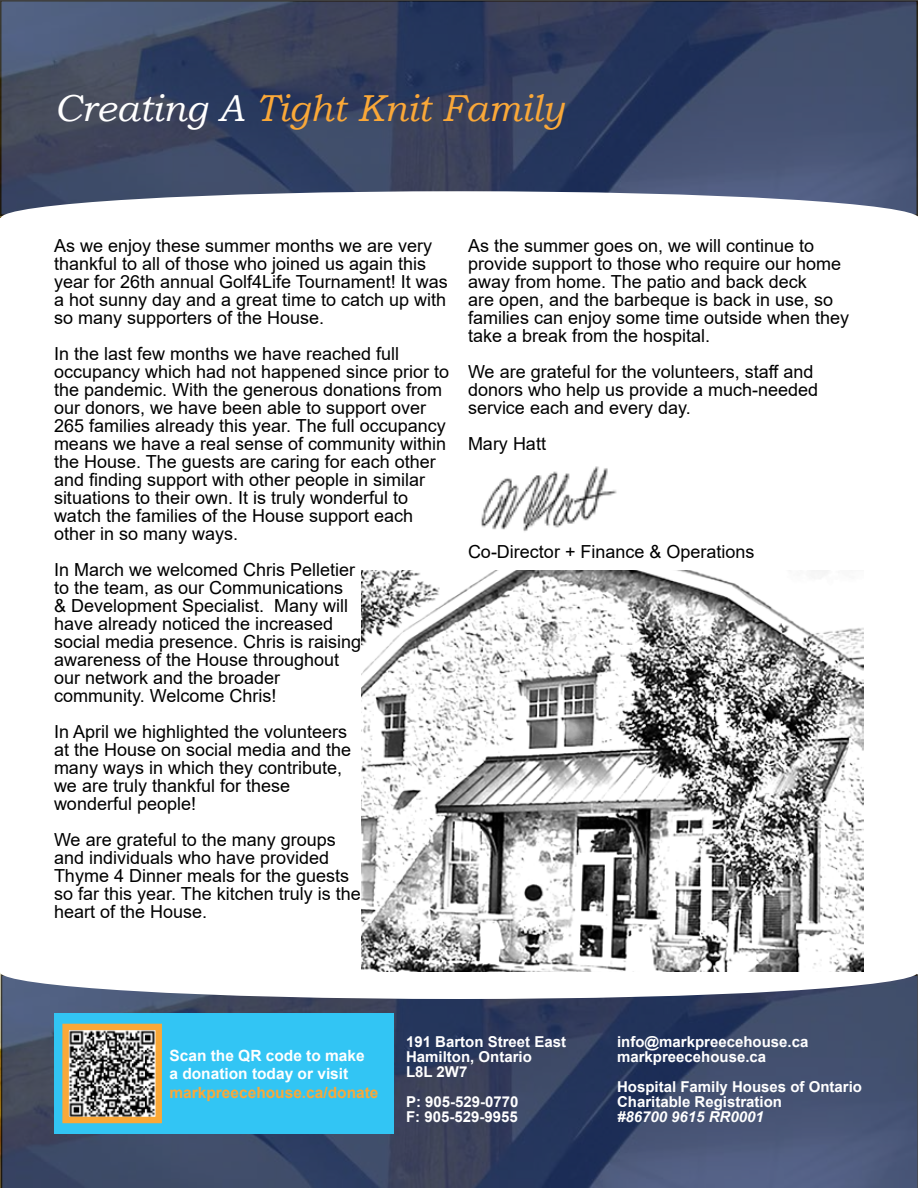
<style>
.page{position:relative;width:918px;height:1188px;background:#fff}
.page>*{position:absolute;margin:0;border:0;box-sizing:border-box;transform-origin:0 0}
.t1{font:italic 37.5px "Bookman Old Style";color:#faa838}
.t2{font:18px/18px "Arial";color:#000}
.t3{font:700 15.45px/18.6px "Arial";color:#fff}
.t4{font:700 15.45px "Arial";color:#faa838}
.t5{font:700 15px/15px "Arial";color:#fff}
.t6{font:italic 700 15px "Arial";color:#fff}
.s1{color:#fff}
</style>
<div class="page">
<svg style="left:3px;top:3px;width:912px;height:210px;background:#394564"></svg>
<div style="left:0;top:0;width:918px;height:216px;border:2px solid #000"></div>
<div style="left:1px;top:191px;width:917px;height:54px;background:#fff;border-radius:50%"></div>
<svg style="left:1px;top:974px;width:917px;height:214px;background:#3b4867"></svg>
<div style="left:0;top:945px;width:918px;height:54px;background:#fff;border-radius:50%"></div>
<div style="left:54px;top:1013px;width:339px;height:121px;background:#32c5f4"></div>
<img style="left:69px;top:1031px;width:86px;height:85px">
<div style="left:62px;top:1024px;width:100px;height:99px;border:6px solid #faa838"></div>
<img style="left:362px;top:570px;width:502px;height:402px">
<img style="left:481px;top:467px;width:136px;height:65px">
<h1 class="t1" style="left:54px;top:83px;width:512px"><span class="s1">Creating A</span> Tight Knit Family</h1>
<p class="t2" style="left:54px;top:237px;width:395px">As we enjoy these summer months we are very thankful to all of those who joined us again this year for 26th annual Golf4Life Tournament! It was a hot sunny day and a great time to catch up with so many supporters of the House.</p>
<p class="t2" style="left:54px;top:345px;width:397px">In the last few months we have reached full occupancy which had not happened since prior to the pandemic. With the generous donations from our donors, we have been able to support over 265 families already this year. The full occupancy means we have a real sense of community within the House. The guests are caring for each other and finding support with other people in similar situations to their own. It is truly wonderful to watch the families of the House support each other in so many ways.</p>
<p class="t2" style="left:54px;top:561px;width:309px">In March we welcomed Chris Pelletier to the team, as our Communications<br>&amp; Development Specialist. Many will have already noticed the increased social media presence. Chris is raising awareness of the House throughout our network and the broader community. Welcome Chris!</p>
<p class="t2" style="left:54px;top:723px;width:299px">In April we highlighted the volunteers at the House on social media and the many ways in which they contribute, we are truly thankful for these wonderful people!</p>
<p class="t2" style="left:54px;top:831px;width:308px">We are grateful to the many groups and individuals who have provided<br>Thyme 4 Dinner meals for the guests so far this year. The kitchen truly is the heart of the House.</p>
<p class="t2" style="left:468px;top:237px;width:383px">As the summer goes on, we will continue to provide support to those who require our home away from home. The patio and back deck<br>are open, and the barbeque is back in use, so families can enjoy some time outside when they take a break from the hospital.</p>
<p class="t2" style="left:468px;top:363px;width:352px">We are grateful for the volunteers, staff and donors who help us provide a much-needed service each and every day.</p>
<p class="t2" style="left:468px;top:435px;width:80px">Mary Hatt</p>
<p class="t2" style="left:468px;top:543px;width:288px">Co-Director + Finance &amp; Operations</p>
<p class="t3" style="left:169px;top:1046px;width:197px">Scan the QR code to make a donation today or visit</p>
<p class="t4" style="left:169px;top:1081px;width:211px">markpreecehouse.ca/donate</p>
<p class="t5" style="left:406px;top:1035px;width:162px">191 Barton Street East<br>Hamilton, Ontario<br>L8L 2W7</p>
<p class="t5" style="left:406px;top:1095px;width:114px">P: 905-529-0770<br>F: 905-529-9955</p>
<p class="t5" style="left:617px;top:1035px;width:193px">info@markpreecehouse.ca markpreecehouse.ca</p>
<p class="t5" style="left:617px;top:1080px;width:247px">Hospital Family Houses of Ontario<br>Charitable Registration</p>
<p class="t6" style="left:617px;top:1107px;width:148px">#86700 9615 RR0001</p>
</div>
